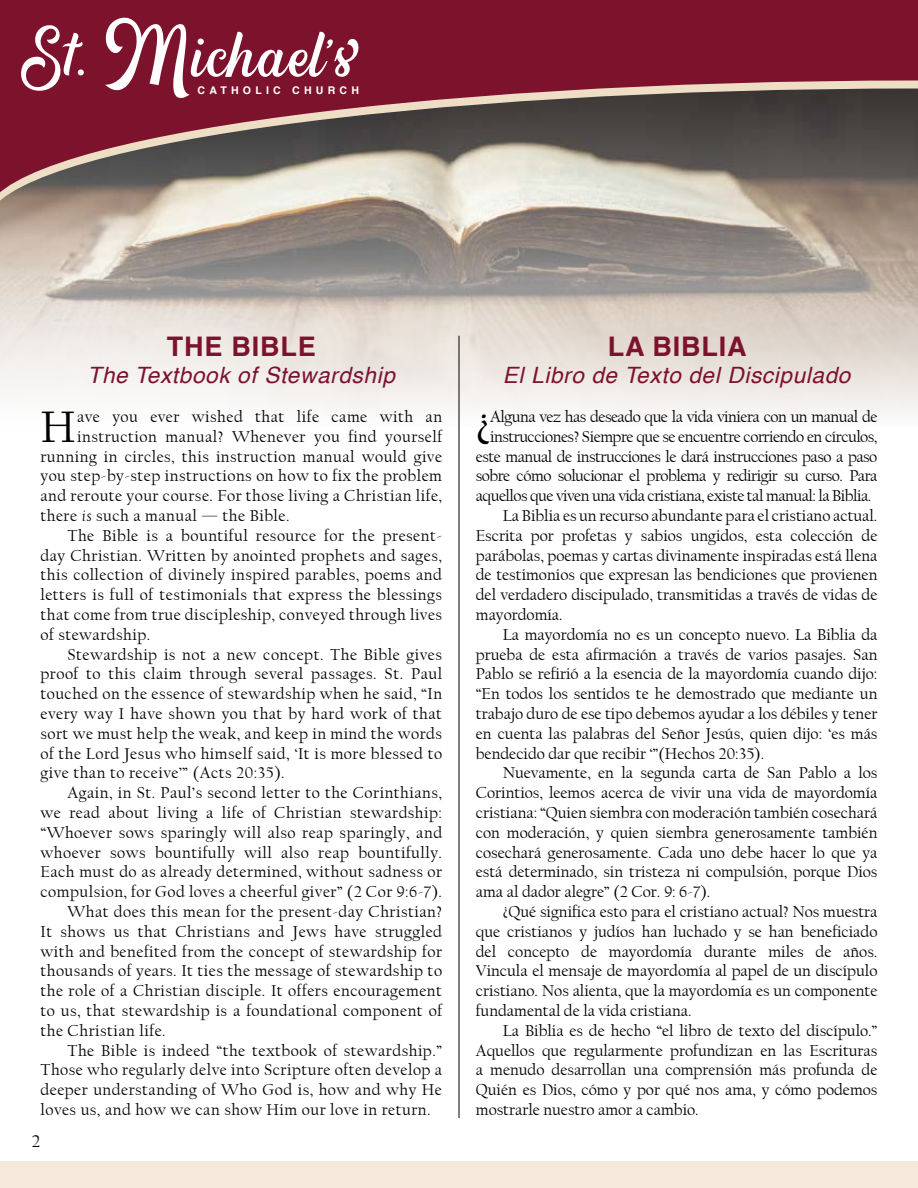
<style>
.page{position:relative;width:918px;height:1188px;background:#fff}
.page>*{position:absolute;margin:0;border:0;box-sizing:border-box;transform-origin:0 0}
.t1{font:75.75px "Hipsterious";color:#fff}
.t2{font:46.35px "Californian FB";color:#000}
.t3{font:700 27px "Helvetica";letter-spacing:.03em;color:#7d122d}
.t4{font:italic 22.5px "Helvetica";letter-spacing:.03em;color:#7d122d}
.t5{font:18px "Californian FB";color:#000}
.t6{font:16.5px "Californian FB";letter-spacing:.03em;color:#000}
.t7{font:16.5px "Californian FB";color:#000}
.t8{font:16.5px "Californian FB";letter-spacing:-.03em;color:#000}
.t9{font:700 10.5px "Helvetica";letter-spacing:.4em;color:#fff}
.s1{font-size:71.55px}
.s2{font-size:91.8px}
.s3{font-style:italic}
</style>
<div class="page">
<img style="left:0;top:219px;width:918px;height:264px">
<div style="left:0;top:0;width:918px;height:80px;background:#7d122d"></div>
<div style="left:0;top:1161px;width:918px;height:27px;background:#f4e9da"></div>
<svg style="left:0;top:80px;width:918px;height:139px"></svg>
<hr style="left:459px;top:336px;width:1px;height:782px;background:#000">
<h1 class="t1" style="left:21px;top:8px;width:339px"><span class="s1">St.</span> <span class="s2">M</span>ichael’s</h1>
<p class="t9" style="left:197px;top:82px;width:163px">CATHOLIC CHURCH</p>
<h3 class="t3" style="left:167px;top:325px;width:150px">THE BIBLE</h3>
<h3 class="t4" style="left:88px;top:357px;width:309px">The Textbook of Stewardship</h3>
<h2 class="t2" style="left:40px;top:401px;width:37px">H</h2>
<p class="t6" style="left:77px;top:407px;width:367px">ave you ever wished that life came with an</p>
<p class="t6" style="left:77px;top:427px;width:367px">instruction manual? Whenever you find yourself</p>
<p class="t6" style="left:40px;top:447px;width:403px">running in circles, this instruction manual would give</p>
<p class="t6" style="left:40px;top:467px;width:403px">you step-by-step instructions on how to fix the problem</p>
<p class="t6" style="left:40px;top:487px;width:403px">and reroute your course. For those living a Christian life,</p>
<p class="t6" style="left:40px;top:506px;width:251px">there <span class="s3">is</span> such a manual — the Bible.</p>
<p class="t6" style="left:67px;top:526px;width:376px">The Bible is a bountiful resource for the present-</p>
<p class="t6" style="left:40px;top:546px;width:403px">day Christian. Written by anointed prophets and sages,</p>
<p class="t6" style="left:40px;top:566px;width:403px">this collection of divinely inspired parables, poems and</p>
<p class="t6" style="left:40px;top:586px;width:403px">letters is full of testimonials that express the blessings</p>
<p class="t6" style="left:40px;top:605px;width:403px">that come from true discipleship, conveyed through lives</p>
<p class="t6" style="left:40px;top:625px;width:111px">of stewardship.</p>
<p class="t6" style="left:67px;top:645px;width:376px">Stewardship is not a new concept. The Bible gives</p>
<p class="t6" style="left:40px;top:665px;width:403px">proof to this claim through several passages. St. Paul</p>
<p class="t6" style="left:40px;top:685px;width:403px">touched on the essence of stewardship when he said, “In</p>
<p class="t6" style="left:40px;top:704px;width:403px">every way I have shown you that by hard work of that</p>
<p class="t6" style="left:40px;top:724px;width:403px">sort we must help the weak, and keep in mind the words</p>
<p class="t6" style="left:40px;top:744px;width:403px">of the Lord Jesus who himself said, ‘It is more blessed to</p>
<p class="t6" style="left:40px;top:764px;width:246px">give than to receive’” (Acts 20:35).</p>
<p class="t6" style="left:67px;top:784px;width:376px">Again, in St. Paul’s second letter to the Corinthians,</p>
<p class="t6" style="left:40px;top:803px;width:403px">we read about living a life of Christian stewardship:</p>
<p class="t6" style="left:40px;top:823px;width:403px">“Whoever sows sparingly will also reap sparingly, and</p>
<p class="t6" style="left:40px;top:843px;width:403px">whoever sows bountifully will also reap bountifully.</p>
<p class="t6" style="left:40px;top:863px;width:403px">Each must do as already determined, without sadness or</p>
<p class="t6" style="left:40px;top:883px;width:403px">compulsion, for God loves a cheerful giver” (2 Cor 9:6-7).</p>
<p class="t6" style="left:67px;top:902px;width:376px">What does this mean for the present-day Christian?</p>
<p class="t6" style="left:40px;top:922px;width:403px">It shows us that Christians and Jews have struggled</p>
<p class="t6" style="left:40px;top:942px;width:403px">with and benefited from the concept of stewardship for</p>
<p class="t6" style="left:40px;top:962px;width:403px">thousands of years. It ties the message of stewardship to</p>
<p class="t6" style="left:40px;top:982px;width:403px">the role of a Christian disciple. It offers encouragement</p>
<p class="t6" style="left:40px;top:1001px;width:403px">to us, that stewardship is a foundational component of</p>
<p class="t6" style="left:40px;top:1021px;width:127px">the Christian life.</p>
<p class="t6" style="left:67px;top:1041px;width:376px">The Bible is indeed “the textbook of stewardship.”</p>
<p class="t6" style="left:40px;top:1061px;width:403px">Those who regularly delve into Scripture often develop a</p>
<p class="t6" style="left:40px;top:1081px;width:403px">deeper understanding of Who God is, how and why He</p>
<p class="t6" style="left:40px;top:1100px;width:392px">loves us, and how we can show Him our love in return.</p>
<p class="t5" style="left:32px;top:1132px;width:10px">2</p>
<h3 class="t3" style="left:608px;top:325px;width:140px">LA BIBLIA</h3>
<h3 class="t4" style="left:503px;top:357px;width:349px">El Libro de Texto del Discipulado</h3>
<h2 class="t2" style="left:476px;top:401px;width:17px">¿</h2>
<p class="t8" style="left:490px;top:407px;width:389px">Alguna vez has deseado que la vida viniera con un manual de</p>
<p class="t8" style="left:490px;top:427px;width:389px">instrucciones? Siempre que se encuentre corriendo en círculos,</p>
<p class="t8" style="left:476px;top:447px;width:403px">este manual de instrucciones le dará instrucciones paso a paso</p>
<p class="t8" style="left:476px;top:467px;width:403px">sobre cómo solucionar el problema y redirigir su curso. Para</p>
<p class="t8" style="left:476px;top:487px;width:397px">aquellos que viven una vida cristiana, existe tal manual: la Biblia.</p>
<p class="t7" style="left:503px;top:506px;width:376px">La Biblia es un recurso abundante para el cristiano actual.</p>
<p class="t7" style="left:476px;top:526px;width:403px">Escrita por profetas y sabios ungidos, esta colección de</p>
<p class="t7" style="left:476px;top:546px;width:403px">parábolas, poemas y cartas divinamente inspiradas está llena</p>
<p class="t7" style="left:476px;top:566px;width:403px">de testimonios que expresan las bendiciones que provienen</p>
<p class="t7" style="left:476px;top:586px;width:403px">del verdadero discipulado, transmitidas a través de vidas de</p>
<p class="t7" style="left:476px;top:605px;width:88px">mayordomía.</p>
<p class="t7" style="left:503px;top:625px;width:376px">La mayordomía no es un concepto nuevo. La Biblia da</p>
<p class="t7" style="left:476px;top:645px;width:403px">prueba de esta afirmación a través de varios pasajes. San</p>
<p class="t7" style="left:476px;top:665px;width:403px">Pablo se refirió a la esencia de la mayordomía cuando dijo:</p>
<p class="t7" style="left:476px;top:685px;width:403px">“En todos los sentidos te he demostrado que mediante un</p>
<p class="t7" style="left:476px;top:704px;width:403px">trabajo duro de ese tipo debemos ayudar a los débiles y tener</p>
<p class="t7" style="left:476px;top:724px;width:403px">en cuenta las palabras del Señor Jesús, quien dijo: ‘es más</p>
<p class="t7" style="left:476px;top:744px;width:290px">bendecido dar que recibir ‘”(Hechos 20:35).</p>
<p class="t7" style="left:503px;top:764px;width:376px">Nuevamente, en la segunda carta de San Pablo a los</p>
<p class="t7" style="left:476px;top:784px;width:403px">Corintios, leemos acerca de vivir una vida de mayordomía</p>
<p class="t7" style="left:476px;top:803px;width:403px">cristiana: “Quien siembra con moderación también cosechará</p>
<p class="t7" style="left:476px;top:823px;width:403px">con moderación, y quien siembra generosamente también</p>
<p class="t7" style="left:476px;top:843px;width:403px">cosechará generosamente. Cada uno debe hacer lo que ya</p>
<p class="t7" style="left:476px;top:863px;width:403px">está determinado, sin tristeza ni compulsión, porque Dios</p>
<p class="t7" style="left:476px;top:883px;width:236px">ama al dador alegre” (2 Cor. 9: 6-7).</p>
<p class="t7" style="left:503px;top:902px;width:376px">¿Qué significa esto para el cristiano actual? Nos muestra</p>
<p class="t7" style="left:476px;top:922px;width:403px">que cristianos y judíos han luchado y se han beneficiado</p>
<p class="t7" style="left:476px;top:942px;width:403px">del concepto de mayordomía durante miles de años.</p>
<p class="t7" style="left:476px;top:962px;width:403px">Vincula el mensaje de mayordomía al papel de un discípulo</p>
<p class="t7" style="left:476px;top:982px;width:403px">cristiano. Nos alienta, que la mayordomía es un componente</p>
<p class="t7" style="left:476px;top:1001px;width:217px">fundamental de la vida cristiana.</p>
<p class="t7" style="left:503px;top:1021px;width:376px">La Biblia es de hecho “el libro de texto del discípulo.”</p>
<p class="t7" style="left:476px;top:1041px;width:403px">Aquellos que regularmente profundizan en las Escrituras</p>
<p class="t7" style="left:476px;top:1061px;width:403px">a menudo desarrollan una comprensión más profunda de</p>
<p class="t7" style="left:476px;top:1081px;width:403px">Quién es Dios, cómo y por qué nos ama, y cómo podemos</p>
<p class="t7" style="left:476px;top:1100px;width:224px">mostrarle nuestro amor a cambio.</p>
</div>
